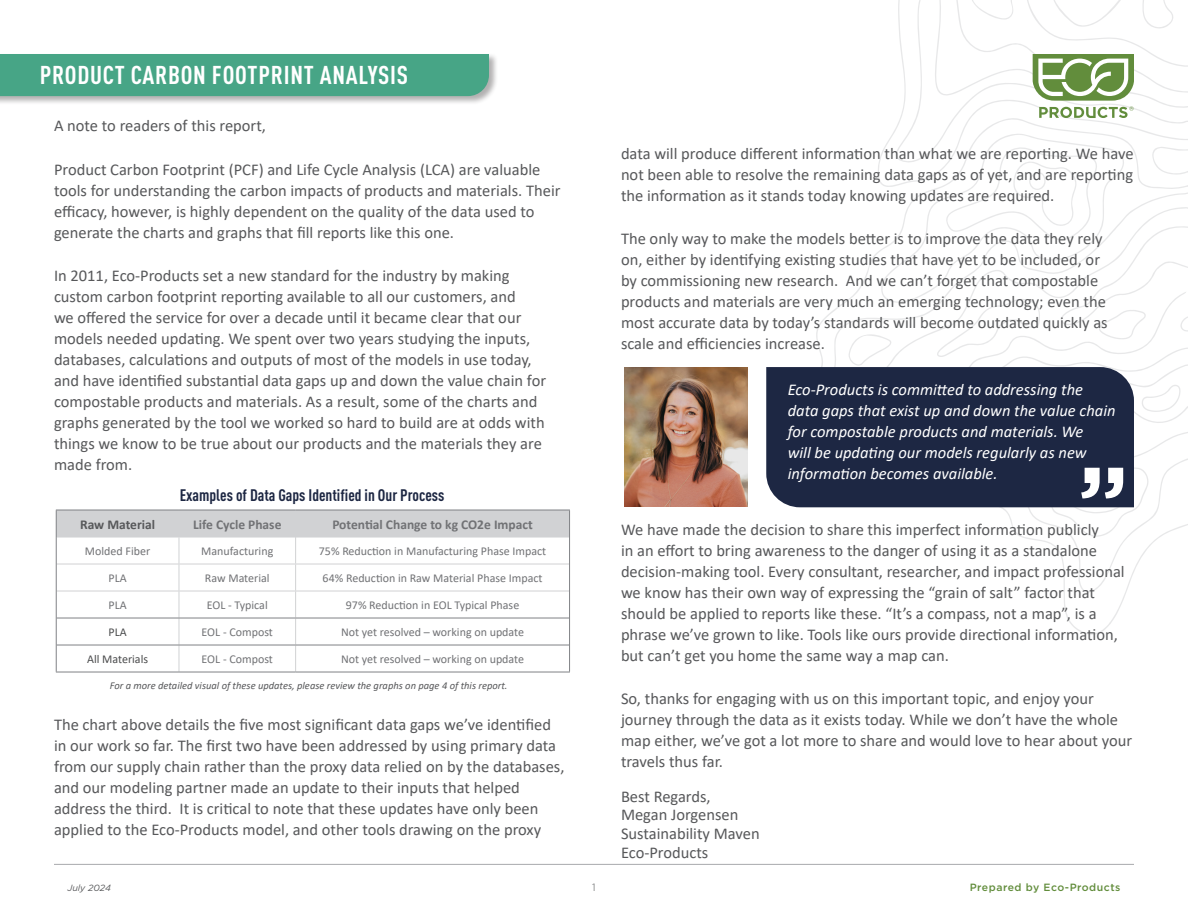
<style>
.page{position:relative;width:1188px;height:918px;background:#fff}
.page>*{position:absolute;margin:0;border:0;box-sizing:border-box;transform-origin:0 0}
.t1{font:700 condensed 25.5px "DINOT";letter-spacing:.03em;color:#fff}
.t2{font:16.5px/21px "Calibri";color:#57585a}
.t3{font:italic 16.5px/21px "Calibri";color:#fff}
.t4{font:700 condensed 16.5px "DINOT";color:#1d2743}
.t5{font:700 13.5px "Calibri";color:#717275}
.t6{font:700 13.5px "Calibri";color:#57585a}
.t7{font:12px "Calibri";color:#717275}
.t8{font:12px "Calibri";color:#4b4c4d}
.PCF_Subhead{font:italic 10.5px "Calibri";color:#57585a}
.t9{font:500 10.5px "Gotham";letter-spacing:.05em;color:#628d3c}
.t10{font:300 10.5px "Gotham";color:#57585a}
.t11{font:italic 9px "Gotham";color:#57585a}
</style>
<div class="page">
<svg style="left:898px;top:0;width:24px;height:118px"></svg>
<svg style="left:807px;top:118px;width:381px;height:517px"></svg>
<svg style="left:935px;top:0;width:253px;height:118px"></svg>
<div style="left:0;top:53px;width:498px;height:52px;background:#231f20;opacity:.35"></div>
<div style="left:0;top:54px;width:489px;height:42px;background:#47a586"></div>
<hr style="left:54px;top:864px;width:1080px;height:1px;background:#a8a9ad">
<div style="left:766px;top:367px;width:83px;height:140px;background:#1d2743"></div>
<img style="left:624px;top:368px;width:123px;height:139px">
<svg style="left:849px;top:133px;width:339px;height:461px"></svg>
<svg style="left:56px;top:510px;width:514px;height:162px"></svg>
<hr style="left:56px;top:672px;width:123px;height:1px;background:#808285">
<hr style="left:179px;top:672px;width:117px;height:1px;background:#808285">
<hr style="left:296px;top:672px;width:274px;height:1px;background:#808285">
<h1 class="t1" style="left:40px;top:59px;width:370px">PRODUCT CARBON FOOTPRINT ANALYSIS</h1>
<p class="t2" style="left:54px;top:115px;width:214px">A note to readers of this report,</p>
<p class="t2" style="left:54px;top:158px;width:508px">Product Carbon Footprint (PCF) and Life Cycle Analysis (LCA) are valuable tools for understanding the carbon impacts of products and materials. Their efficacy, however, is highly dependent on the quality of the data used to generate the charts and graphs that fill reports like this one.</p>
<p class="t2" style="left:54px;top:265px;width:494px">In 2011, Eco-Products set a new standard for the industry by making custom carbon footprint reporting available to all our customers, and<br>we offered the service for over a decade until it became clear that our models needed updating. We spent over two years studying the inputs, databases, calculations and outputs of most of the models in use today, and have identified substantial data gaps up and down the value chain for compostable products and materials. As a result, some of the charts and graphs generated by the tool we worked so hard to build are at odds with things we know to be true about our products and the materials they are made from.</p>
<p class="t4" style="left:180px;top:485px;width:266px">Examples of Data Gaps Identified in Our Process</p>
<p class="t6" style="left:80px;top:515px;width:77px">Raw Material</p>
<p class="t5" style="left:193px;top:515px;width:90px">Life Cycle Phase</p>
<p class="t5" style="left:332px;top:515px;width:202px">Potential Change to kg CO2e Impact</p>
<p class="t7" style="left:85px;top:543px;width:67px">Molded Fiber</p>
<p class="t7" style="left:201px;top:543px;width:74px">Manufacturing</p>
<p class="t7" style="left:319px;top:543px;width:229px">75% Reduction in Manufacturing Phase Impact</p>
<p class="t7" style="left:109px;top:570px;width:20px">PLA</p>
<p class="t7" style="left:205px;top:570px;width:66px">Raw Material</p>
<p class="t7" style="left:323px;top:570px;width:221px">64% Reduction in Raw Material Phase Impact</p>
<p class="t7" style="left:109px;top:597px;width:20px">PLA</p>
<p class="t7" style="left:207px;top:597px;width:63px">EOL - Typical</p>
<p class="t7" style="left:346px;top:597px;width:175px">97% Reduction in EOL Typical Phase</p>
<p class="t8" style="left:109px;top:624px;width:20px">PLA</p>
<p class="t7" style="left:202px;top:624px;width:73px">EOL - Compost</p>
<p class="t7" style="left:341px;top:624px;width:185px">Not yet resolved – working on update</p>
<p class="t8" style="left:87px;top:651px;width:63px">All Materials</p>
<p class="t7" style="left:202px;top:651px;width:73px">EOL - Compost</p>
<p class="t7" style="left:341px;top:651px;width:185px">Not yet resolved – working on update</p>
<p class="PCF_Subhead" style="left:110px;top:679px;width:399px">For a more detailed visual of these updates, please review the graphs on page 4 of this report.</p>
<p class="t2" style="left:54px;top:714px;width:512px">The chart above details the five most significant data gaps we’ve identified in our work so far. The first two have been addressed by using primary data from our supply chain rather than the proxy data relied on by the databases, and our modeling partner made an update to their inputs that helped address the third. It is critical to note that these updates have only been applied to the Eco-Products model, and other tools drawing on the proxy</p>
<p class="t2" style="left:621px;top:142px;width:514px;text-align:justify">data will produce different information than what we are reporting. We have not been able to resolve the remaining data gaps as of yet, and are reporting the information as it stands today knowing updates are required.</p>
<p class="t2" style="left:621px;top:228px;width:488px">The only way to make the models better is to improve the data they rely on, either by identifying existing studies that have yet to be included, or by commissioning new research. And we can’t forget that compostable products and materials are very much an emerging technology; even the most accurate data by today’s standards will become outdated quickly as scale and efficiencies increase.</p>
<p class="t3" style="left:788px;top:379px;width:329px">Eco-Products is committed to addressing the data gaps that exist up and down the value chain for compostable products and materials. We<br>will be updating our models regularly as new information becomes available.</p>
<p class="t2" style="left:621px;top:518px;width:505px">We have made the decision to share this imperfect information publicly<br>in an effort to bring awareness to the danger of using it as a standalone decision-making tool. Every consultant, researcher, and impact professional we know has their own way of expressing the “grain of salt” factor that should be applied to reports like these. “It’s a compass, not a map”, is a phrase we’ve grown to like. Tools like ours provide directional information, but can’t get you home the same way a map can.</p>
<p class="t2" style="left:621px;top:688px;width:513px">So, thanks for engaging with us on this important topic, and enjoy your journey through the data as it exists today. While we don’t have the whole map either, we’ve got a lot more to share and would love to hear about your travels thus far.</p>
<p class="t2" style="left:621px;top:785px;width:91px">Best Regards,</p>
<p class="t2" style="left:621px;top:804px;width:119px">Megan Jorgensen</p>
<p class="t2" style="left:621px;top:823px;width:140px">Sustainability Maven</p>
<p class="t2" style="left:621px;top:841px;width:89px">Eco-Products</p>
<p class="t11" style="left:68px;top:882px;width:45px">July 2024</p>
<p class="t10" style="left:592px;top:881px;width:5px">1</p>
<p class="t9" style="left:970px;top:880px;width:152px">Prepared by Eco-Products</p>
</div>
